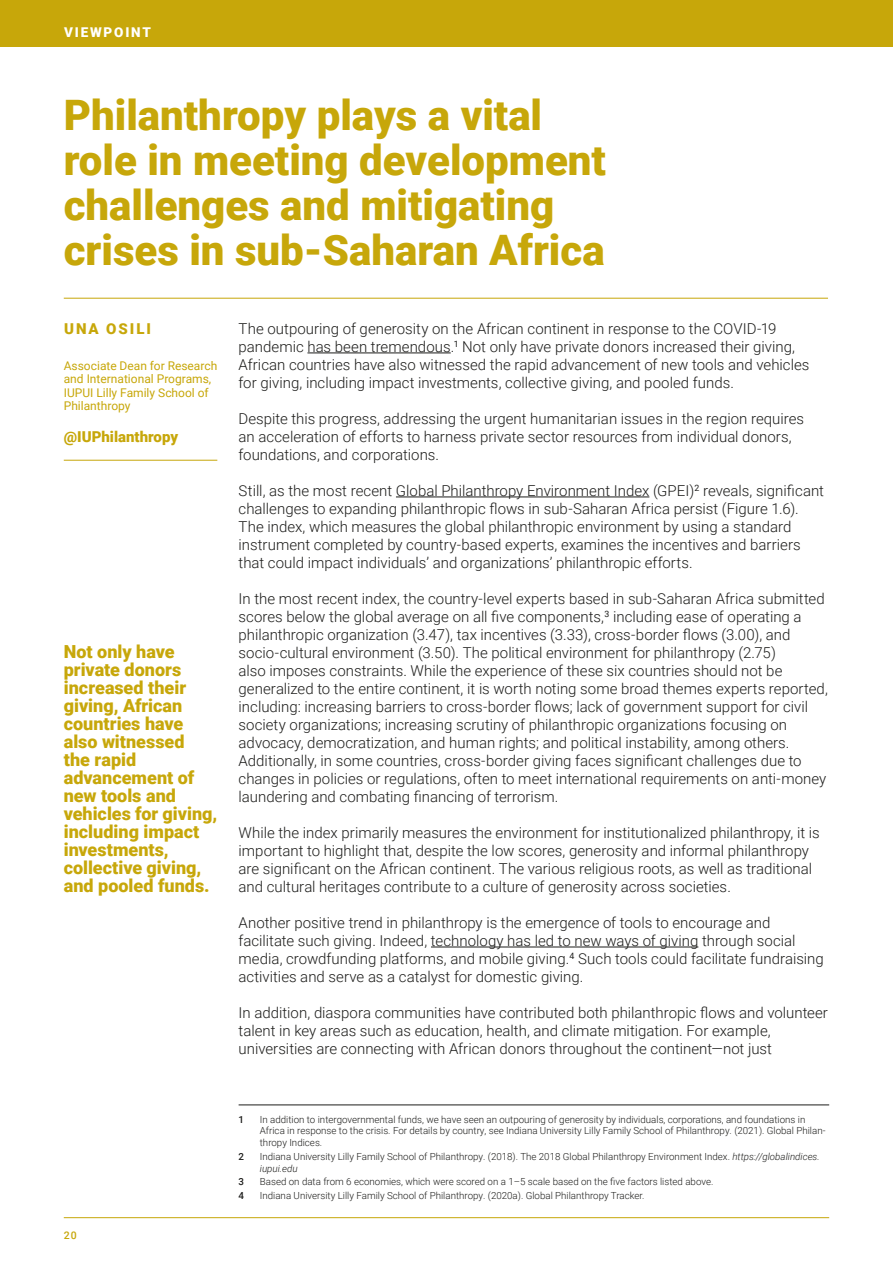
<style>
.page{position:relative;width:893px;height:1263px;background:#fff}
.page>*{position:absolute;margin:0;border:0;box-sizing:border-box;transform-origin:0 0}
.CH_1_Titolo_2{font:900 42px/45px "Roboto";color:#c7a70a}
.Citazione{font:900 18px/18px "Roboto";color:#c7a70a}
.Testo{font:300 15px/18px "Roboto";color:#1d1d1b}
.CH_1_Autore_social{font:900 15px "Roboto";color:#c7a70a}
.CH_1_Autore{font:900 15px "Roboto";letter-spacing:.135em;color:#c7a70a}
.t1{font:900 13.5px "Roboto";letter-spacing:.135em;color:#fff}
.CH_1_Autore_carica{font:12px/13.5px "Roboto";color:#c7a70a}
.t2{font:500 10.5px "Roboto";color:#c7a70a}
.CH_1_Note_chiusura{font:300 9.75px/11.7px "Roboto";color:#1d1d1b}
.CH_1_Note_chiusura-2{font:500 9.75px "Roboto";color:#1d1d1b}
.s1{font-style:italic}
</style>
<div class="page">
<div style="left:0;top:0;width:893px;height:47px;background:#c7a70a"></div>
<hr style="left:64px;top:1217px;width:765px;height:1px;background:#c7a70a">
<hr style="left:64px;top:460px;width:153px;height:1px;background:#c7a70a">
<hr style="left:64px;top:298px;width:764px;height:1px;background:#c7a70a">
<hr style="left:307px;top:353px;width:144px;height:1px;background:#1d1d1b">
<hr style="left:396px;top:497px;width:253px;height:1px;background:#1d1d1b">
<hr style="left:431px;top:947px;width:267px;height:1px;background:#1d1d1b">
<hr style="left:239px;top:1104px;width:590px;height:1px;background:#1d1d1b">
<p class="t1" style="left:64px;top:23px;width:89px">VIEWPOINT</p>
<p class="CH_1_Titolo_2" style="left:64px;top:91px;width:544px">Philanthropy plays a vital role in meeting development challenges and mitigating crises in sub-Saharan Africa</p>
<p class="CH_1_Autore" style="left:64px;top:318px;width:89px">UNA OSILI</p>
<p class="CH_1_Autore_carica" style="left:64px;top:358px;width:155px">Associate Dean for Research and International Programs,<br>IUPUI Lilly Family School of<br>Philanthropy</p>
<p class="CH_1_Autore_social" style="left:64px;top:426px;width:116px">@IUPhilanthropy</p>
<p class="Citazione" style="left:64px;top:642px;width:155px">Not only have private donors increased their giving, African countries have also witnessed<br>the rapid advancement of new tools and vehicles for giving, including impact investments, collective giving, and pooled funds.</p>
<p class="Testo" style="left:239px;top:319px;width:572px">The outpouring of generosity on the African continent in response to the COVID-19 pandemic has been tremendous.<sup>1</sup> Not only have private donors increased their giving, African countries have also witnessed the rapid advancement of new tools and vehicles for giving, including impact investments, collective giving, and pooled funds.</p>
<p class="Testo" style="left:239px;top:409px;width:567px">Despite this progress, addressing the urgent humanitarian issues in the region requires an acceleration of efforts to harness private sector resources from individual donors, foundations, and corporations.</p>
<p class="Testo" style="left:239px;top:481px;width:587px">Still, as the most recent Global Philanthropy Environment Index (GPEI)<sup>2</sup> reveals, significant challenges to expanding philanthropic flows in sub-Saharan Africa persist (Figure 1.6).<br>The index, which measures the global philanthropic environment by using a standard instrument completed by country-based experts, examines the incentives and barriers that could impact individuals’ and organizations’ philanthropic efforts.</p>
<p class="Testo" style="left:239px;top:589px;width:591px">In the most recent index, the country-level experts based in sub-Saharan Africa submitted scores below the global average on all five components,<sup>3</sup> including ease of operating a philanthropic organization (3.47), tax incentives (3.33), cross-border flows (3.00), and socio-cultural environment (3.50). The political environment for philanthropy (2.75)<br>also imposes constraints. While the experience of these six countries should not be generalized to the entire continent, it is worth noting some broad themes experts reported, including: increasing barriers to cross-border flows; lack of government support for civil society organizations; increasing scrutiny of philanthropic organizations focusing on advocacy, democratization, and human rights; and political instability, among others.<br>Additionally, in some countries, cross-border giving faces significant challenges due to changes in policies or regulations, often to meet international requirements on anti-money laundering and combating financing of terrorism.</p>
<p class="Testo" style="left:239px;top:823px;width:583px">While the index primarily measures the environment for institutionalized philanthropy, it is important to highlight that, despite the low scores, generosity and informal philanthropy are significant on the African continent. The various religious roots, as well as traditional and cultural heritages contribute to a culture of generosity across societies.</p>
<p class="Testo" style="left:239px;top:913px;width:587px">Another positive trend in philanthropy is the emergence of tools to encourage and facilitate such giving. Indeed, technology has led to new ways of giving through social media, crowdfunding platforms, and mobile giving.<sup>4</sup> Such tools could facilitate fundraising activities and serve as a catalyst for domestic giving.</p>
<p class="Testo" style="left:239px;top:1003px;width:591px">In addition, diaspora communities have contributed both philanthropic flows and volunteer talent in key areas such as education, health, and climate mitigation. For example, universities are connecting with African donors throughout the continent—not just</p>
<p class="t2" style="left:64px;top:1228px;width:14px">20</p>
<p class="CH_1_Note_chiusura-2" style="left:239px;top:1112px;width:7px">1</p>
<p class="CH_1_Note_chiusura" style="left:260px;top:1113px;width:567px">In addition to intergovernmental funds, we have seen an outpouring of generosity by individuals, corporations, and foundations in<br>Africa in response to the crisis. For details by country, see Indiana University Lilly Family School of Philanthropy. (2021). Global Philan&shy;thropy Indices.</p>
<p class="CH_1_Note_chiusura-2" style="left:239px;top:1149px;width:7px">2</p>
<p class="CH_1_Note_chiusura" style="left:260px;top:1150px;width:561px">Indiana University Lilly Family School of Philanthropy. (2018). The 2018 Global Philanthropy Environment Index. <span class="s1">https://globalindices. iupui.edu</span></p>
<p class="CH_1_Note_chiusura-2" style="left:239px;top:1175px;width:7px">3</p>
<p class="CH_1_Note_chiusura" style="left:260px;top:1176px;width:455px">Based on data from 6 economies, which were scored on a 1–5 scale based on the five factors listed above.</p>
<p class="CH_1_Note_chiusura-2" style="left:239px;top:1189px;width:7px">4</p>
<p class="CH_1_Note_chiusura" style="left:260px;top:1189px;width:386px">Indiana University Lilly Family School of Philanthropy. (2020a). Global Philanthropy Tracker.</p>
</div>
